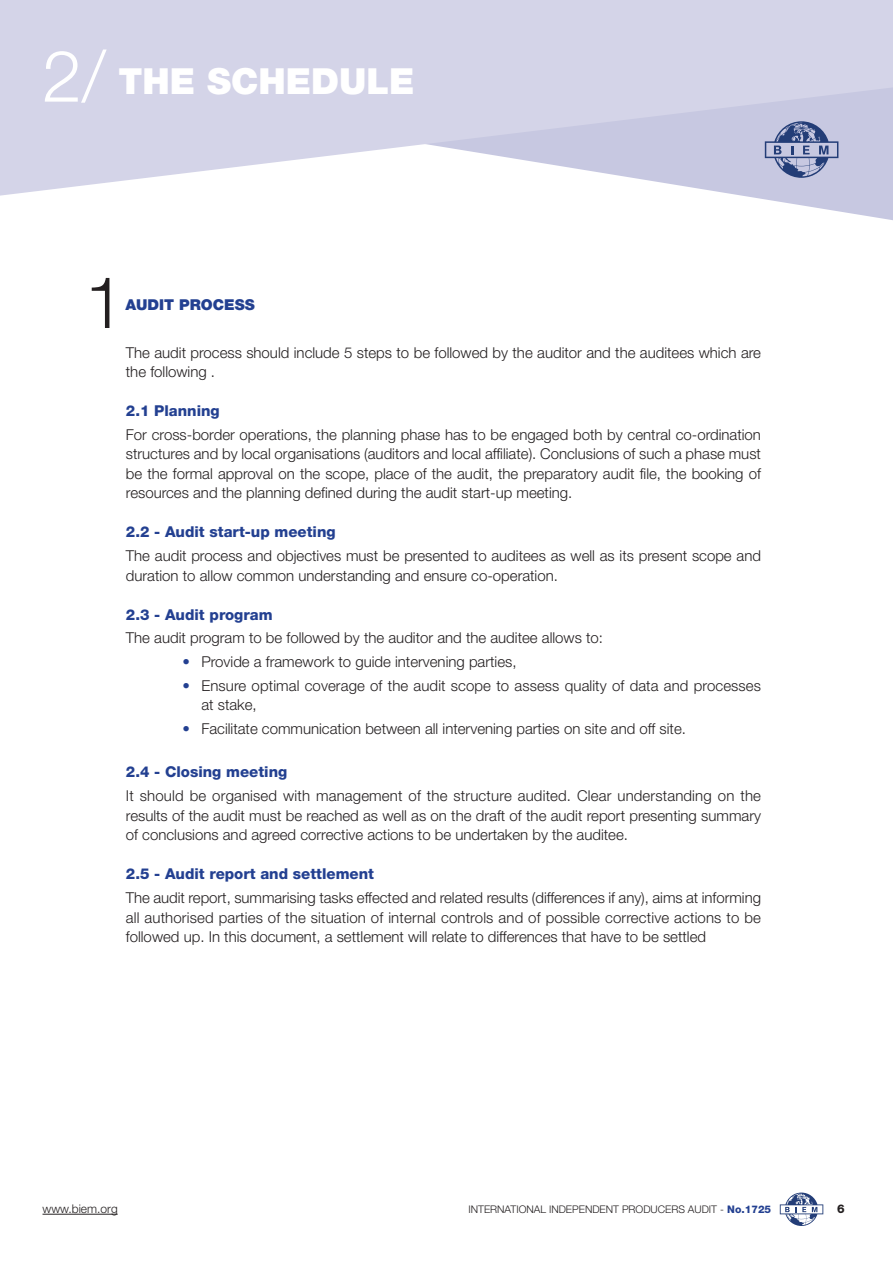
<style>
.page{position:relative;width:893px;height:1263px;background:#fff}
.page>*{position:absolute;margin:0;border:0;box-sizing:border-box;transform-origin:0 0}
.t1{font:300 71.55px "Helvetica Neue";color:#231f20}
.t2{font:900 36px "Helvetica Neue";color:#fff}
.t3{font:300 15px/19.5px "Helvetica Neue";color:#231f20}
.t4{font:800 15px "Helvetica Neue";color:#234091}
.t5{font:900 15px "Helvetica Neue";color:#234091}
.t6{font:300 12px "Helvetica Neue";color:#231f20}
.t7{font:800 12px "Helvetica Neue";color:#231f20}
.t8{font:300 10.5px "Helvetica Neue";color:#231f20}
.s1{font-weight:300;font-size:71.55px}
.s2{color:#234091}
.s3{font-weight:800;color:#234091}
</style>
<div class="page">
<svg style="left:780px;top:1192px;width:43px;height:34px"></svg>
<hr style="left:43px;top:1214px;width:75px;height:1px;background:#231f20">
<svg style="left:745px;top:196px;width:148px;height:24px"></svg>
<svg style="left:0;top:0;width:893px;height:196px;background:#d6d7e9"></svg>
<svg style="left:765px;top:121px;width:73px;height:57px;background:#9099bd"></svg>
<h2 class="t2" style="left:42px;top:68px;width:374px"><span class="s1">2/</span> THE SCHEDULE</h2>
<h1 class="t1" style="left:85px;top:277px;width:41px">1</h1>
<p class="t5" style="left:125px;top:299px;width:131px">AUDIT PROCESS</p>
<p class="t3" style="left:126px;top:344px;width:637px">The audit process should include 5 steps to be followed by the auditor and the auditees which are the following .</p>
<p class="t4" style="left:126px;top:405px;width:95px">2.1 Planning</p>
<p class="t3" style="left:126px;top:426px;width:637px;text-align:justify">For cross-border operations, the planning phase has to be engaged both by central co-ordination structures and by local organisations (auditors and local affiliate). Conclusions of such a phase must be the formal approval on the scope, place of the audit, the preparatory audit file, the booking of resources and the planning defined during the audit start-up meeting.</p>
<p class="t4" style="left:126px;top:527px;width:211px">2.2 - Audit start-up meeting</p>
<p class="t3" style="left:126px;top:547px;width:637px">The audit process and objectives must be presented to auditees as well as its present scope and duration to allow common understanding and ensure co-operation.</p>
<p class="t4" style="left:126px;top:609px;width:148px">2.3 - Audit program</p>
<p class="t3" style="left:126px;top:630px;width:479px">The audit program to be followed by the auditor and the auditee allows to:</p>
<p class="t3" style="left:183px;top:653px;width:335px"><span class="s2">•</span> Provide a framework to guide intervening parties,</p>
<p class="t3" style="left:201px;top:677px;width:561px;text-indent:-19px"><span class="s2">•</span> Ensure optimal coverage of the audit scope to assess quality of data and processes at stake,</p>
<p class="t3" style="left:183px;top:720px;width:505px"><span class="s2">•</span> Facilitate communication between all intervening parties on site and off site.</p>
<p class="t4" style="left:126px;top:767px;width:163px">2.4 - Closing meeting</p>
<p class="t3" style="left:126px;top:787px;width:637px;text-align:justify">It should be organised with management of the structure audited. Clear understanding on the results of the audit must be reached as well as on the draft of the audit report presenting summary of conclusions and agreed corrective actions to be undertaken by the auditee.</p>
<p class="t4" style="left:126px;top:868px;width:250px">2.5 - Audit report and settlement</p>
<p class="t3" style="left:126px;top:889px;width:637px;text-align:justify">The audit report, summarising tasks effected and related results (differences if any), aims at informing all authorised parties of the situation of internal controls and of possible corrective actions to be followed up. In this document, a settlement will relate to differences that have to be settled</p>
<p class="t6" style="left:43px;top:1204px;width:77px">www.biem.org</p>
<p class="t8" style="left:468px;top:1206px;width:304px">INTERNATIONAL INDEPENDENT PRODUCERS AUDIT - <span class="s3">No.1725</span></p>
<p class="t7" style="left:837px;top:1205px;width:9px">6</p>
</div>
